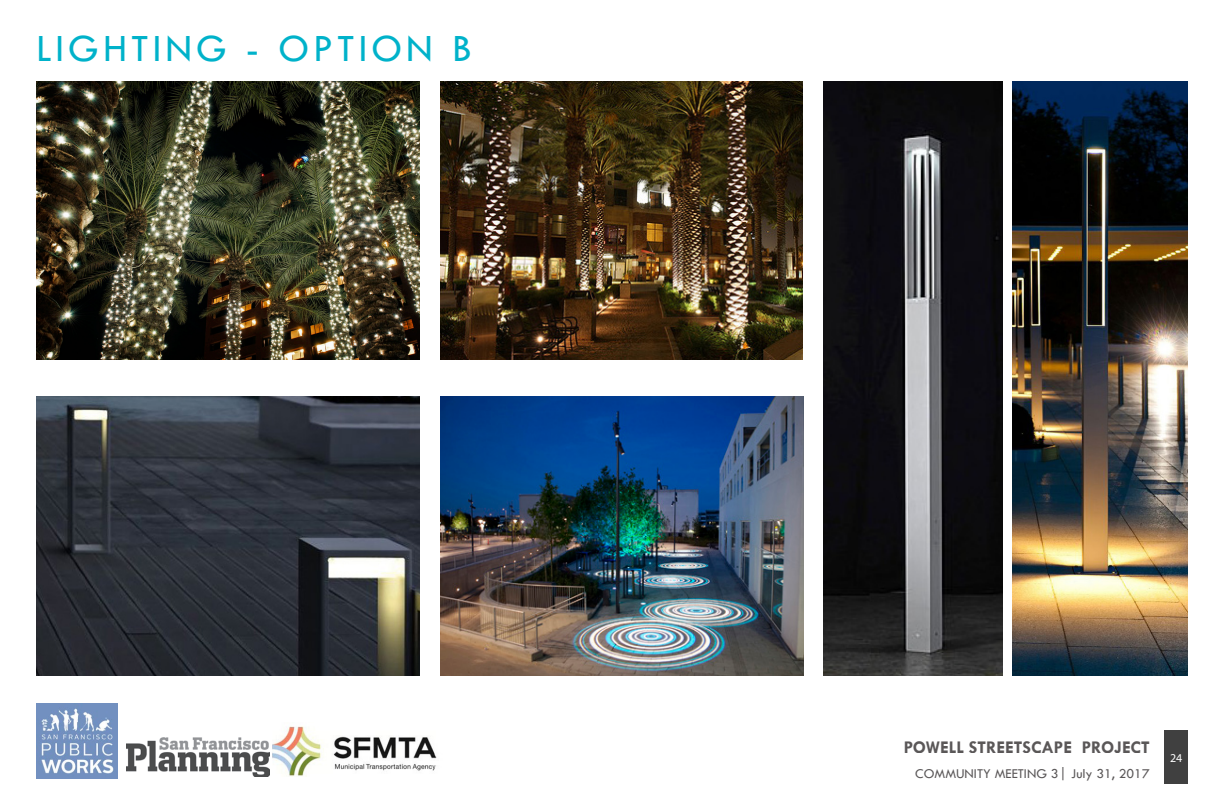
<style>
.page{position:relative;width:1224px;height:792px;background:#fff}
.page>*{position:absolute;margin:0;border:0;box-sizing:border-box;transform-origin:0 0}
.t1{font:40px "Tw Cen";letter-spacing:.1em;color:#00b2ca}
.t2{font:700 18px "Tw Cen";color:#231f20}
.t3{font:14px "Tw Cen";color:#231f20}
.t4{font:12px "Myriad Pro";color:#fff}
.s1{font-size:16px}
</style>
<div class="page">
<div style="left:1164px;top:730px;width:24px;height:54px;background:#404040"></div>
<img style="left:36px;top:704px;width:82px;height:74px">
<img style="left:272px;top:726px;width:165px;height:51px">
<img style="left:127px;top:737px;width:143px;height:40px">
<img style="left:440px;top:396px;width:364px;height:279px">
<img style="left:440px;top:81px;width:363px;height:279px">
<img style="left:823px;top:81px;width:180px;height:594px">
<img style="left:1012px;top:81px;width:176px;height:594px">
<img style="left:36px;top:396px;width:384px;height:279px">
<img style="left:36px;top:81px;width:384px;height:279px">
<p class="t1" style="left:36px;top:24px;width:438px">LIGHTING - OPTION B</p>
<p class="t2" style="left:903px;top:736px;width:248px">POWELL STREETSCAPE PROJECT</p>
<p class="t3" style="left:915px;top:765px;width:236px">COMMUNITY MEETING 3<span class="s1">|</span> July 31, 2017</p>
<p class="t4" style="left:1170px;top:750px;width:14px">24</p>
</div>
